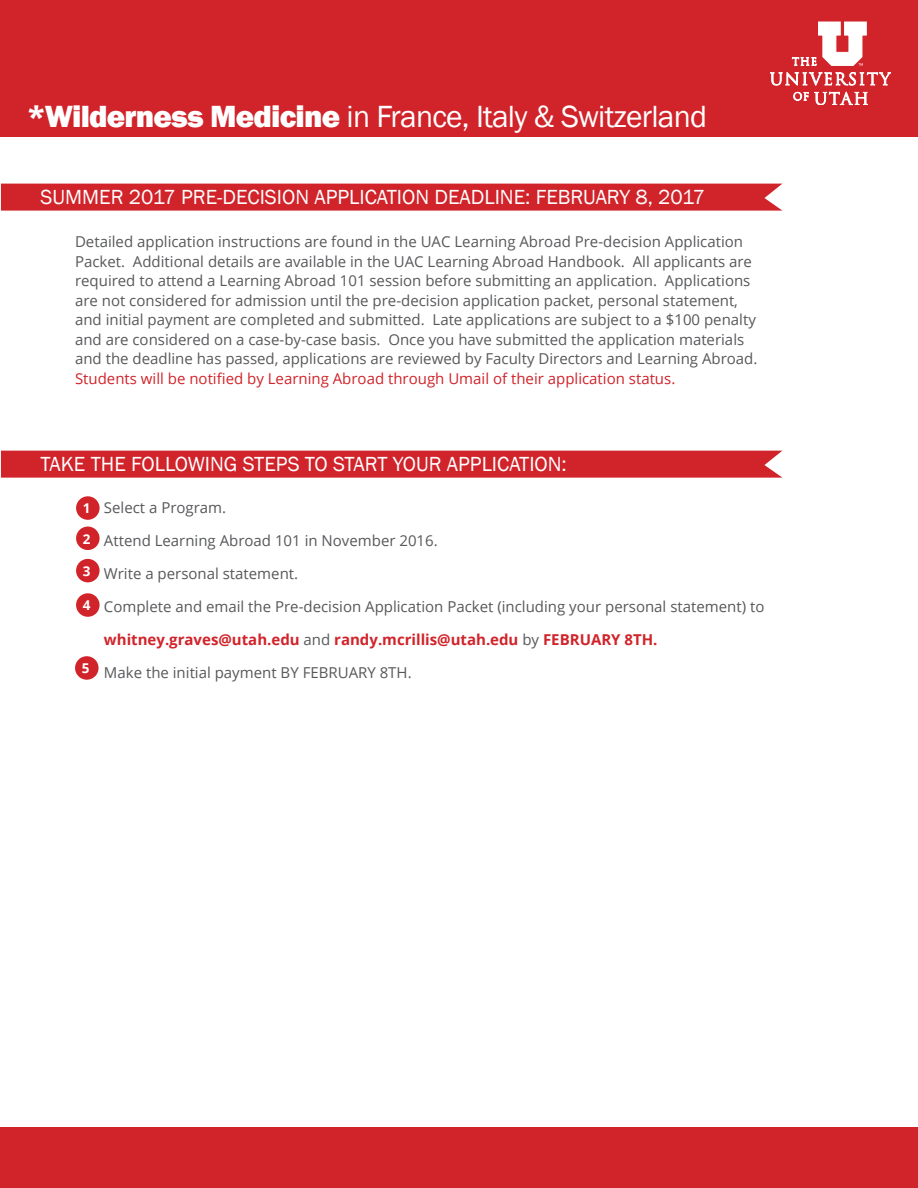
<style>
.page{position:relative;width:918px;height:1188px;background:#fff}
.page>*{position:absolute;margin:0;border:0;box-sizing:border-box;transform-origin:0 0}
.t1{font:31.5px "Franklin Gothic";letter-spacing:-.025em;color:#fff}
.t2{font:21px "Franklin Gothic";color:#fff}
.t3{font:15px/19.5px "Open Sans";color:#57585a}
.t4{font:700 15px "Open Sans";color:#d1232a}
.t5{font:700 13.5px "Open Sans";color:#fff}
.s1{font-weight:800}
.s2{color:#d1232a}
.s3{font-weight:400;color:#57585a}
</style>
<div class="page">
<div style="left:0;top:1128px;width:918px;height:60px;background:#d1232a"></div>
<div style="left:0;top:0;width:918px;height:136px;background:#d1232a"></div>
<svg style="left:770px;top:72px;width:121px;height:33px"></svg>
<svg style="left:792px;top:22px;width:75px;height:44px"></svg>
<div style="left:1px;top:184px;width:781px;height:27px;background:#d1232a"></div>
<div style="left:76px;top:496px;width:24px;height:24px;background:#d1232a;border-radius:50%"></div>
<div style="left:76px;top:527px;width:24px;height:23px;background:#d1232a;border-radius:50%"></div>
<div style="left:76px;top:559px;width:24px;height:23px;background:#d1232a;border-radius:50%"></div>
<div style="left:76px;top:593px;width:24px;height:24px;background:#d1232a;border-radius:50%"></div>
<div style="left:75px;top:656px;width:24px;height:24px;background:#d1232a;border-radius:50%"></div>
<div style="left:1px;top:451px;width:781px;height:27px;background:#d1232a"></div>
<p class="t1" style="left:27px;top:97px;width:681px"><span class="s1">*Wilderness Medicine</span> in France, Italy &amp; Switzerland</p>
<p class="t2" style="left:41px;top:184px;width:666px">SUMMER 2017 PRE-DECISION APPLICATION DEADLINE: FEBRUARY 8, 2017</p>
<p class="t3" style="left:75px;top:232px;width:684px">Detailed application instructions are found in the UAC Learning Abroad Pre-decision Application Packet. Additional details are available in the UAC Learning Abroad Handbook. All applicants are required to attend a Learning Abroad 101 session before submitting an application. Applications are not considered for admission until the pre-decision application packet, personal statement, and initial payment are completed and submitted. Late applications are subject to a $100 penalty and are considered on a case-by-case basis. Once you have submitted the application materials and the deadline has passed, applications are reviewed by Faculty Directors and Learning Abroad.<br><span class="s2">Students will be notified by Learning Abroad through Umail of their application status.</span></p>
<p class="t2" style="left:41px;top:451px;width:528px">TAKE THE FOLLOWING STEPS TO START YOUR APPLICATION:</p>
<p class="t5" style="left:83px;top:499px;width:9px">1</p>
<p class="t5" style="left:83px;top:529px;width:9px">2</p>
<p class="t5" style="left:83px;top:561px;width:9px">3</p>
<p class="t5" style="left:83px;top:596px;width:9px">4</p>
<p class="t5" style="left:82px;top:659px;width:9px">5</p>
<p class="t3" style="left:104px;top:498px;width:124px">Select a Program.</p>
<p class="t3" style="left:104px;top:531px;width:335px">Attend Learning Abroad 101 in November 2016.</p>
<p class="t3" style="left:104px;top:564px;width:196px">Write a personal statement.</p>
<p class="t3" style="left:104px;top:597px;width:662px">Complete and email the Pre-decision Application Packet (including your personal statement) to</p>
<p class="t4" style="left:104px;top:629px;width:555px">whitney.graves@utah.edu <span class="s3">and</span> randy.mcrillis@utah.edu <span class="s3">by</span> FEBRUARY 8TH.</p>
<p class="t3" style="left:104px;top:663px;width:309px">Make the initial payment BY FEBRUARY 8TH.</p>
</div>
